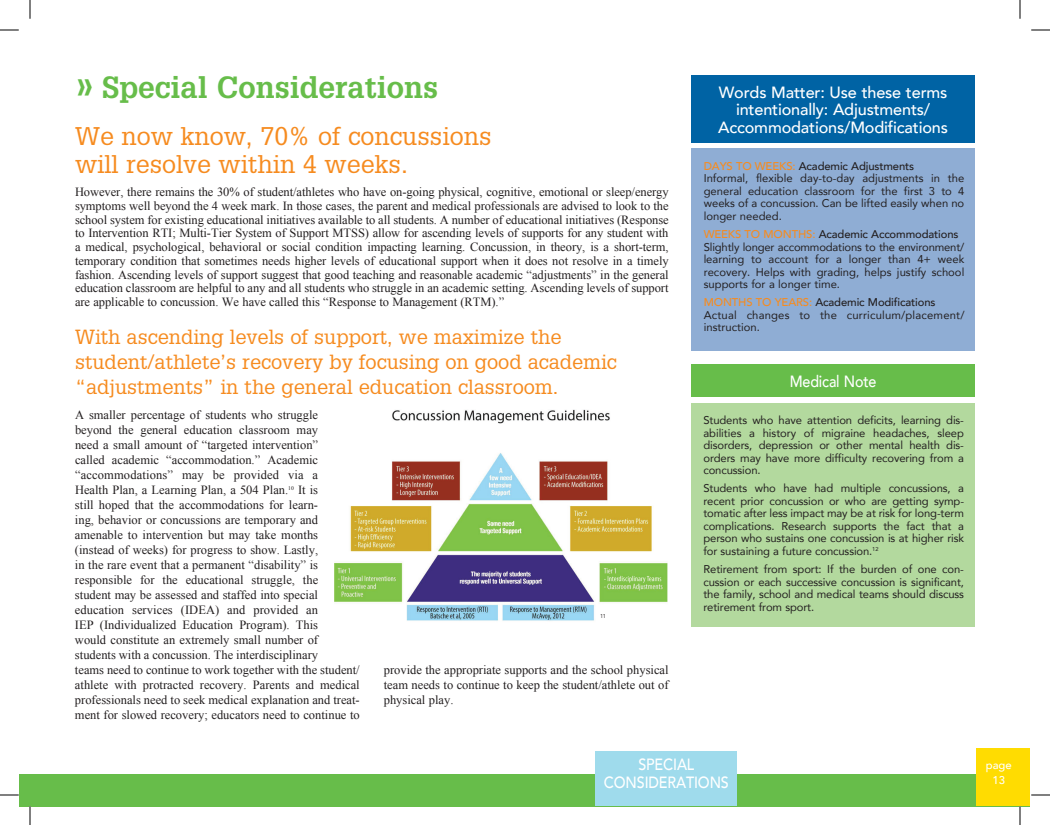
<style>
.page{position:relative;width:1050px;height:825px;background:#fff}
.page>*{position:absolute;margin:0;border:0;box-sizing:border-box;transform-origin:0 0}
.t1{font:700 30px "Glypha LT Std";color:#67bd4a}
.t2{font:25px/27.5px "Glypha LT Std";color:#f68b1f}
.t3{font:20px/25px "Glypha LT Std";color:#f68b1f}
.t4{font:500 16.25px/17.5px "Avenir";letter-spacing:-.01em;color:#fff;text-align:center}
.t5{font:500 16.25px/17.5px "Avenir";letter-spacing:-.01em;color:#fff;text-align:center;scale:.88 1}
.t6{font:12.5px/15px "Times New Roman";color:#231f20;text-align:justify}
.t7{font:11.25px/12.5px "Avenir";color:#231f20}
.t8{font:500 11.25px/15px "Avenir";color:#fff;text-align:center}
.t9{font:5.62px "Times New Roman";color:#231f20}
.t10{font:5.62px "Avenir";color:#231f20}
.s1{font-size:37.5px}
.s2{font-weight:500;color:#f68b1f}
.s3{font-weight:500}
</style>
<div class="page">
<div style="left:19px;top:774px;width:1011px;height:32px;background:#67bd4a"></div>
<div style="left:976px;top:749px;width:54px;height:57px;background:#ffdc01"></div>
<div style="left:596px;top:751px;width:141px;height:55px;background:#9fdbec"></div>
<img style="left:334px;top:409px;width:334px;height:212px">
<div style="left:691px;top:75px;width:284px;height:67px;background:#0063a4"></div>
<div style="left:691px;top:148px;width:284px;height:203px;background:#8fadd4"></div>
<div style="left:691px;top:364px;width:284px;height:33px;background:#67bd4a"></div>
<div style="left:691px;top:403px;width:284px;height:224px;background:#b3d99e"></div>
<div style="left:600px;top:610px;width:19px;height:16px;background:#fff"></div>
<svg style="left:0;top:29px;width:19px;height:2px"></svg>
<svg style="left:1031px;top:29px;width:19px;height:2px"></svg>
<svg style="left:0;top:794px;width:19px;height:2px"></svg>
<svg style="left:1031px;top:794px;width:19px;height:2px"></svg>
<svg style="left:29px;top:0;width:2px;height:19px"></svg>
<svg style="left:29px;top:806px;width:2px;height:19px"></svg>
<svg style="left:1019px;top:0;width:2px;height:19px"></svg>
<svg style="left:1019px;top:806px;width:2px;height:19px"></svg>
<h1 class="t1" style="left:75px;top:69px;width:365px"><span class="s1">»</span> Special Considerations</h1>
<h2 class="t2" style="left:75px;top:122px;width:418px">We now know, 70% of concussions will resolve within 4 weeks.</h2>
<p class="t6" style="left:75px;top:185px;width:595px;line-height:13.8px">However, there remains the 30% of student/athletes who have on-going physical, cognitive, emotional or sleep/energy symptoms well beyond the 4 week mark. In those cases, the parent and medical professionals are advised to look to the school system for existing educational initiatives available to all students. A number of educational initiatives (Response to Intervention RTI; Multi-Tier System of Support MTSS) allow for ascending levels of supports for any student with a medical, psychological, behavioral or social condition impacting learning. Concussion, in theory, is a short-term, temporary condition that sometimes needs higher levels of educational support when it does not resolve in a timely fashion. Ascending levels of support suggest that good teaching and reasonable academic “adjustments” in the general education classroom are helpful to any and all students who struggle in an academic setting. Ascending levels of support are applicable to concussion. We have called this “Response to Management (RTM).”</p>
<h3 class="t3" style="left:75px;top:324px;width:543px">With ascending levels of support, we maximize the student/athlete’s recovery by focusing on good academic “adjustments” in the general education classroom.</h3>
<p class="t6" style="left:75px;top:407px;width:245px">A smaller percentage of students who struggle beyond the general education classroom may need a small amount of “targeted intervention” called academic “accommodation.” Academic “accommodations” may be provided via a Health Plan, a Learning Plan, a 504 Plan.</p>
<p class="t6" style="left:75px;top:482px;width:286px;text-align:left;text-indent:223px">It is<br>still hoped that the accommodations for learn-<br>ing, behavior or concussions are temporary and amenable to intervention but may take months (instead of weeks) for progress to show. Lastly,<br>in the rare event that a permanent “disability” is responsible for the educational struggle, the<br>student may be assessed and staffed into special education services (IDEA) and provided an<br>IEP (Individualized Education Program). This<br>would constitute an extremely small number of students with a concussion. The interdisciplinary<br>teams need to continue to work together with the student/ athlete with protracted recovery. Parents and medical professionals need to seek medical explanation and treat&shy;ment for slowed recovery; educators need to continue to</p>
<p class="t9" style="left:288px;top:484px;width:7px">10</p>
<p class="t10" style="left:600px;top:612px;width:8px">11</p>
<p class="t6" style="left:384px;top:662px;width:286px">provide the appropriate supports and the school physical team needs to continue to keep the student/athlete out of physical play.</p>
<h3 class="t4" style="left:718px;top:83px;width:231px">Words Matter: Use these terms intentionally: Adjustments/<br>Accommodations/Modifications</h3>
<p class="t7" style="left:704px;top:160px;width:262px"><span class="s2">DAYS TO WEEKS:</span> <span class="s3">Academic Adjustments<br></span>Informal, flexible day-to-day adjustments in the general education classroom for the first 3 to 4 weeks of a concussion. Can be lifted easily when no longer needed.</p>
<p class="t7" style="left:704px;top:228px;width:262px"><span class="s2">WEEKS TO MONTHS:</span> <span class="s3">Academic Accommodations </span>Slightly longer accommodations to the environment/ learning to account for a longer than 4+ week recovery. Helps with grading, helps justify school supports for a longer time.</p>
<p class="t7" style="left:704px;top:296px;width:262px"><span class="s2">MONTHS TO YEARS:</span> <span class="s3">Academic Modifications<br></span>Actual changes to the curriculum/placement/ instruction.</p>
<h3 class="t5" style="left:790px;top:371px;width:100px">Medical Note</h3>
<p class="t7" style="left:703px;top:414px;width:262px;text-align:justify">Students who have attention deficits, learning dis&shy;abilities a history of migraine headaches, sleep disorders, depression or other mental health dis&shy;orders may have more difficulty recovering from a concussion.</p>
<p class="t7" style="left:703px;top:482px;width:262px;text-align:justify">Students who have had multiple concussions, a recent prior concussion or who are getting symp&shy;tomatic after less impact may be at risk for long-term complications. Research supports the fact that a person who sustains one concussion is at higher risk for sustaining a future concussion.<sup>12</sup></p>
<p class="t7" style="left:703px;top:563px;width:262px;text-align:justify">Retirement from sport: If the burden of one con&shy;cussion or each successive concussion is significant, the family, school and medical teams should discuss retirement from sport.</p>
<h3 class="t5" style="left:604px;top:755px;width:144px">SPECIAL<br>CONSIDERATIONS</h3>
<p class="t8" style="left:986px;top:757px;width:27px">page<br>13</p>
</div>
